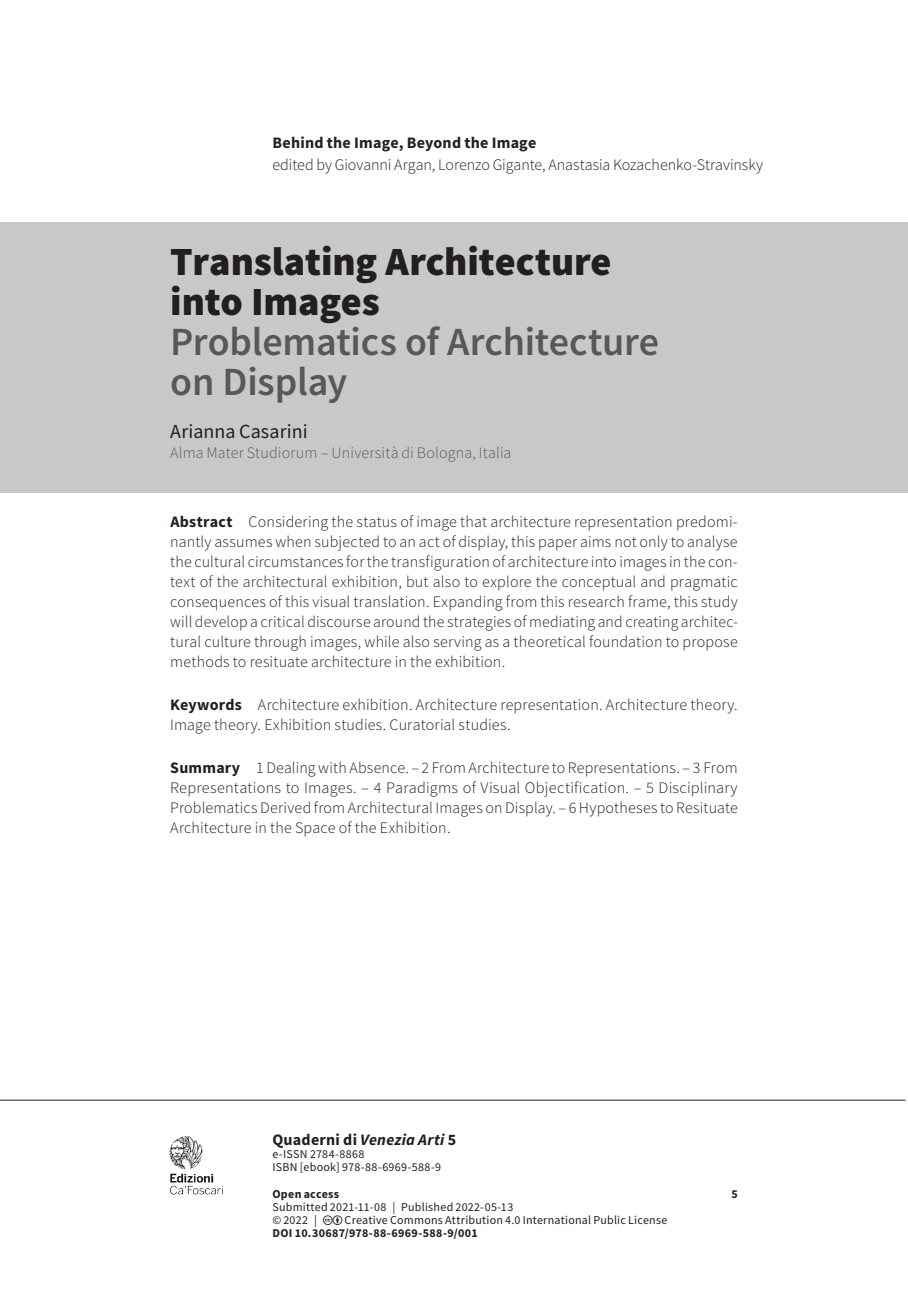
<style>
.page{position:relative;width:908px;height:1304px;background:#fff}
.page>*{position:absolute;margin:0;border:0;box-sizing:border-box;transform-origin:0 0}
.t1{font:600 40px/40px "Source Sans Pro";letter-spacing:-.005em;color:#57585a}
.t2{font:900 40px/40px "Source Sans Pro";letter-spacing:-.005em;color:#231f20}
.t3{font:20px "Source Sans Pro";color:#231f20}
.t4{font:300 16px/20px "Source Sans Pro";letter-spacing:.01em;color:#231f20;text-align:justify}
.t5{font:700 16px "Source Sans Pro";letter-spacing:.015em;color:#231f20}
.t6{font:300 16px "Source Sans Pro";letter-spacing:.01em;color:#57585a}
.t7{font:12px/13px "Source Sans Pro";letter-spacing:.02em;color:#231f20}
.t8{font:700 12px "Source Sans Pro";letter-spacing:.025em;color:#231f20}
.s1{font-weight:700}
.s2{font-style:italic}
</style>
<div class="page">
<img style="left:169px;top:1136px;width:54px;height:59px">
<hr style="left:0;top:1100px;width:905px;height:1px;background:#231f20">
<div style="left:0;top:223px;width:907px;height:270px;background:#c7c8ca"></div>
<p class="t5" style="left:272px;top:132px;width:265px">Behind the Image, Beyond the Image</p>
<p class="t4" style="left:272px;top:155px;width:492px">edited by Giovanni Argan, Lorenzo Gigante, Anastasia Kozachenko-Stravinsky</p>
<h1 class="t2" style="left:170px;top:241px;width:442px">Translating Architecture into Images</h1>
<h1 class="t1" style="left:170px;top:322px;width:490px">Problematics of Architecture on Display</h1>
<p class="t3" style="left:170px;top:419px;width:139px">Arianna Casarini</p>
<p class="t6" style="left:170px;top:443px;width:342px">Alma Mater Studiorum – Università di Bologna, Italia</p>
<p class="t4" style="left:170px;top:512px;width:569px"><span class="s1">Abstract</span> Considering the status of image that architecture representation predomi&shy;nantly assumes when subjected to an act of display, this paper aims not only to analyse the cultural circumstances for the transfiguration of architecture into images in the con&shy;text of the architectural exhibition, but also to explore the conceptual and pragmatic consequences of this visual translation. Expanding from this research frame, this study will develop a critical discourse around the strategies of mediating and creating architec&shy;tural culture through images, while also serving as a theoretical foundation to propose methods to resituate architecture in the exhibition.</p>
<p class="t4" style="left:170px;top:695px;width:568px"><span class="s1">Keywords</span> Architecture exhibition. Architecture representation. Architecture theory.<br>Image theory. Exhibition studies. Curatorial studies.</p>
<p class="t4" style="left:170px;top:757px;width:568px"><span class="s1">Summary</span> 1 Dealing with Absence. – 2 From Architecture to Representations. – 3 From Representations to Images. – 4 Paradigms of Visual Objectification. – 5 Disciplinary Problematics Derived from Architectural Images on Display. – 6 Hypotheses to Resituate Architecture in the Space of the Exhibition.</p>
<p class="t5" style="left:272px;top:1129px;width:185px">Quaderni di <span class="s2">Venezia Arti</span> 5</p>
<p class="t7" style="left:272px;top:1147px;width:170px">e-ISSN 2784-8868<br>ISBN [ebook] 978-88-6969-588-9</p>
<p class="t8" style="left:272px;top:1186px;width:68px">Open access</p>
<p class="t8" style="left:731px;top:1186px;width:8px">5</p>
<p class="t7" style="left:272px;top:1200px;width:242px">Submitted 2021-11-08 | Published 2022-05-13 © 2022 |</p>
<p class="t7" style="left:344px;top:1213px;width:324px">Creative Commons Attribution 4.0 International Public License</p>
<p class="t8" style="left:272px;top:1225px;width:207px">DOI 10.30687/978-88-6969-588-9/001</p>
</div>
